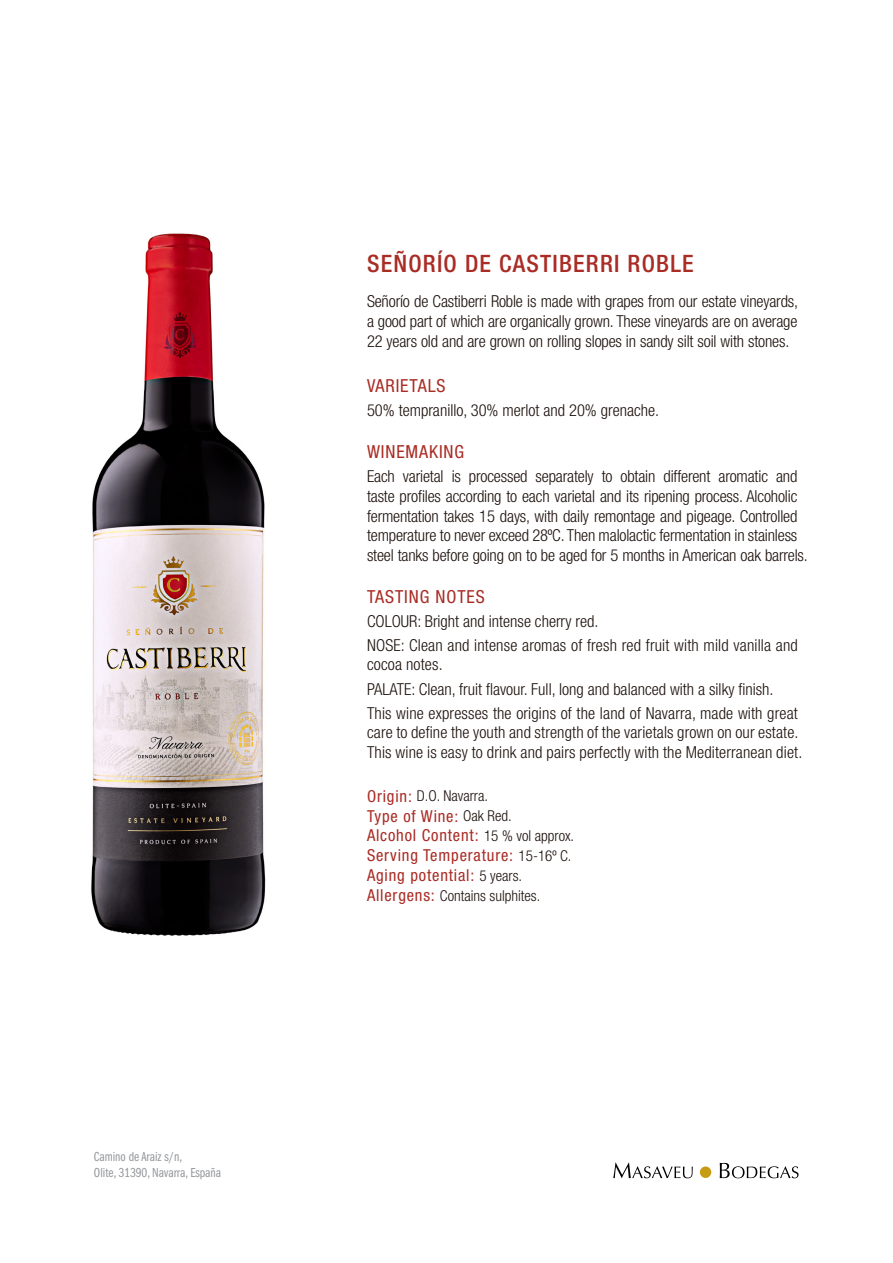
<style>
.page{position:relative;width:893px;height:1263px;background:#fff}
.page>*{position:absolute;margin:0;border:0;box-sizing:border-box;transform-origin:0 0}
.t1{font:500 condensed 24px "Helvetica Neue LT Std";letter-spacing:.05em;color:#a92c25}
.t2{font:condensed 18px "Helvetica Neue LT Std";letter-spacing:.05em;color:#a92c25}
.t3{font:300 condensed 16.5px/19.8px "Helvetica Neue LT Std";letter-spacing:-.01em;color:#1e120d;text-align:justify}
.t4{font:300 condensed 16.5px/24px "Helvetica Neue LT Std";letter-spacing:.01em;color:#1e120d}
.t5{font:condensed 16.5px/19.8px "Helvetica Neue LT Std";letter-spacing:.05em;color:#a92c25}
.t6{font:300 condensed 15px "Helvetica Neue LT Std";color:#1e120d}
.t7{font:13.5px/16.2px "ITC Franklin Gothic Std Bk Cp";color:#94969a}
.s1{font-weight:400;font-size:16.5px;color:#a92c25}
.s2{font-weight:300;font-size:15px;color:#1e120d}
</style>
<div class="page">
<div style="left:700px;top:1166px;width:11px;height:12px;background:#c69c14;border-radius:50%"></div>
<svg style="left:613px;top:1162px;width:80px;height:16px"></svg>
<svg style="left:720px;top:1163px;width:78px;height:15px"></svg>
<img style="left:91px;top:233px;width:175px;height:703px">
<p class="t7" style="left:94px;top:1148px;width:129px">Camino de Araiz s/n,<br>Olite, 31390, Navarra, España</p>
<h1 class="t1" style="left:367px;top:249px;width:328px">SEÑORÍO DE CASTIBERRI ROBLE</h1>
<p class="t3" style="left:367px;top:291px;width:433px">Señorío de Castiberri Roble is made with grapes from our estate vineyards, a good part of which are organically grown. These vineyards are on average 22 years old and are grown on rolling slopes in sandy silt soil with stones.</p>
<p class="t2" style="left:367px;top:376px;width:80px">VARIETALS</p>
<p class="t3" style="left:367px;top:401px;width:294px">50% tempranillo, 30% merlot and 20% grenache.</p>
<p class="t2" style="left:367px;top:441px;width:99px">WINEMAKING</p>
<p class="t3" style="left:367px;top:466px;width:442px;text-align:left">Each varietal is processed separately to obtain different aromatic and taste profiles according to each varietal and its ripening process. Alcoholic fermentation takes 15 days, with daily remontage and pigeage. Controlled temperature to never exceed 28ºC. Then malolactic fermentation in stainless steel tanks before going on to be aged for 5 months in American oak barrels.</p>
<p class="t2" style="left:367px;top:586px;width:119px">TASTING NOTES</p>
<p class="t4" style="left:367px;top:609px;width:432px">COLOUR: Bright and intense cherry red.<br>NOSE: Clean and intense aromas of fresh red fruit with mild vanilla and</p>
<p class="t4" style="left:367px;top:652px;width:432px">cocoa notes.<br>PALATE: Clean, fruit flavour. Full, long and balanced with a silky finish.<br>This wine expresses the origins of the land of Navarra, made with great</p>
<p class="t4" style="left:367px;top:722px;width:437px;line-height:19.8px">care to define the youth and strength of the varietals grown on our estate.<br>This wine is easy to drink and pairs perfectly with the Mediterranean diet.</p>
<p class="t6" style="left:367px;top:787px;width:123px"><span class="s1">Origin:</span> D.O. Navarra.</p>
<p class="t5" style="left:367px;top:806px;width:209px">Type of Wine: <span class="s2">Oak Red.<br></span>Alcohol Content: <span class="s2">15 % vol approx.<br></span>Serving Temperature: <span class="s2">15-16º C.<br></span>Aging potential: <span class="s2">5 years.</span></p>
<p class="t6" style="left:367px;top:887px;width:175px"><span class="s1">Allergens:</span> Contains sulphites.</p>
</div>
